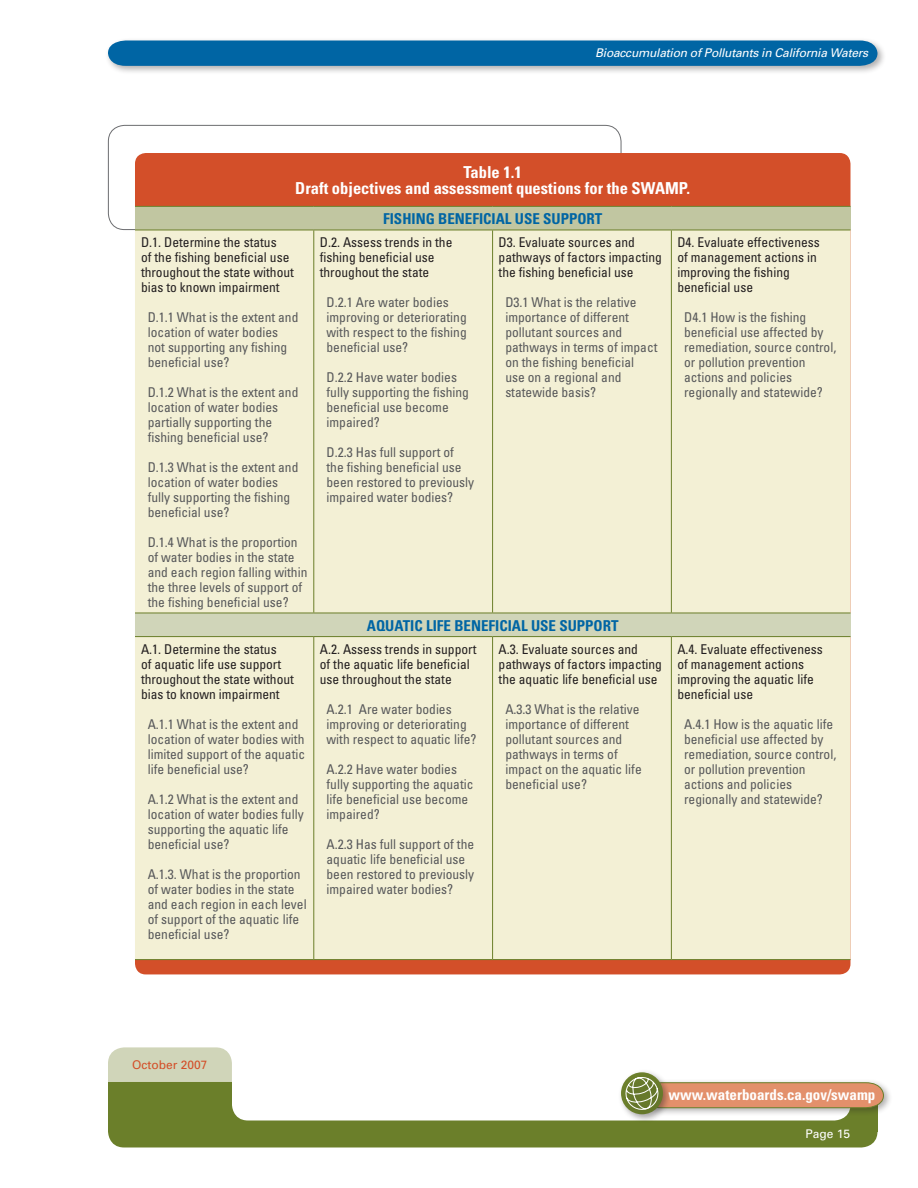
<style>
.page{position:relative;width:918px;height:1188px;background:#fff}
.page>*{position:absolute;margin:0;border:0;box-sizing:border-box;transform-origin:0 0}
.t1{font:700 condensed 16.5px/16.5px "Univers";color:#fff;text-align:center}
.t2{font:700 condensed 15px "Univers";color:#0065a4}
.t3{font:700 condensed 15px "Univers";color:#fff}
.t4{font:condensed 13.5px/15px "Univers";color:#57585a}
.t5{font:condensed 13.5px/15px "Univers";color:#231f20}
.t6{font:italic 12px "Univers";letter-spacing:-.02em;color:#fff}
.t7{font:12px "Univers";color:#d34f29}
.t8{font:12px "Univers";color:#fff}
</style>
<div class="page">
<div style="left:108px;top:1047px;width:124px;height:54px;background:#d0d5b9;border-radius:16px"></div>
<div style="left:105px;top:37px;width:786px;height:46px;background:#231f20;opacity:.35"></div>
<div style="left:108px;top:41px;width:770px;height:25px;background:#0065a4"></div>
<div style="left:108px;top:1082px;width:770px;height:65px;background:#6b7f2a;border-radius:16px"></div>
<div style="left:232px;top:1042px;width:618px;height:78px;background:#fff;border-radius:16px"></div>
<div style="left:108px;top:1082px;width:124px;height:41px;background:#6b7f2a"></div>
<div style="left:640px;top:1079px;width:257px;height:46px;background:#231f20;opacity:.35"></div>
<div style="left:618px;top:1069px;width:59px;height:59px;background:#231f20;opacity:.35"></div>
<div style="left:621px;top:1073px;width:56px;height:56px;background:#231f20;opacity:.35"></div>
<svg style="left:625px;top:1076px;width:259px;height:34px"></svg>
<div style="left:108px;top:125px;width:513px;height:105px;border:1px solid #6c6d70;border-radius:16px"></div>
<div style="left:135px;top:153px;width:715px;height:821px;background:#d34f29;border-radius:11px"></div>
<div style="left:135px;top:206px;width:716px;height:24px;background:#c1c6a1"></div>
<div style="left:135px;top:231px;width:716px;height:728px;background:#f3f0d5"></div>
<div style="left:135px;top:613px;width:716px;height:24px;background:#d0d5b9"></div>
<hr style="left:135px;top:230px;width:179px;height:1px;background:#6b7f2a">
<hr style="left:314px;top:230px;width:179px;height:1px;background:#6b7f2a">
<hr style="left:313px;top:230px;width:1px;height:383px;background:#6b7f2a">
<hr style="left:493px;top:230px;width:178px;height:1px;background:#6b7f2a">
<hr style="left:492px;top:230px;width:1px;height:383px;background:#6b7f2a">
<hr style="left:671px;top:230px;width:180px;height:1px;background:#6b7f2a">
<hr style="left:671px;top:230px;width:1px;height:383px;background:#6b7f2a">
<hr style="left:135px;top:613px;width:179px;height:1px;background:#6b7f2a">
<hr style="left:314px;top:613px;width:179px;height:1px;background:#6b7f2a">
<hr style="left:493px;top:613px;width:178px;height:1px;background:#6b7f2a">
<hr style="left:671px;top:613px;width:180px;height:1px;background:#6b7f2a">
<hr style="left:313px;top:637px;width:1px;height:322px;background:#6b7f2a">
<hr style="left:493px;top:636px;width:178px;height:1px;background:#6b7f2a">
<hr style="left:671px;top:636px;width:180px;height:1px;background:#6b7f2a">
<hr style="left:671px;top:637px;width:1px;height:322px;background:#6b7f2a">
<hr style="left:135px;top:636px;width:179px;height:1px;background:#6b7f2a">
<hr style="left:314px;top:636px;width:179px;height:1px;background:#6b7f2a">
<hr style="left:492px;top:637px;width:1px;height:322px;background:#6b7f2a">
<hr style="left:135px;top:206px;width:179px;height:1px;background:#6b7f2a">
<hr style="left:314px;top:206px;width:179px;height:1px;background:#6b7f2a">
<hr style="left:493px;top:206px;width:178px;height:1px;background:#6b7f2a">
<hr style="left:671px;top:206px;width:180px;height:1px;background:#6b7f2a">
<hr style="left:135px;top:959px;width:179px;height:1px;background:#6b7f2a">
<hr style="left:314px;top:959px;width:179px;height:1px;background:#6b7f2a">
<hr style="left:493px;top:959px;width:178px;height:1px;background:#6b7f2a">
<hr style="left:671px;top:959px;width:180px;height:1px;background:#6b7f2a">
<p class="t6" style="left:595px;top:46px;width:275px">Bioaccumulation of Pollutants in California Waters</p>
<p class="t1" style="left:295px;top:163px;width:396px">Table 1.1<br>Draft objectives and assessment questions for the SWAMP.</p>
<p class="t2" style="left:383px;top:209px;width:221px">FISHING BENEFICIAL USE SUPPORT</p>
<p class="t5" style="left:141px;top:234px;width:154px">D.1. Determine the status<br>of the fishing beneficial use throughout the state without bias to known impairment</p>
<p class="t4" style="left:148px;top:309px;width:152px">D.1.1 What is the extent and location of water bodies not supporting any fishing beneficial use?</p>
<p class="t4" style="left:148px;top:384px;width:152px">D.1.2 What is the extent and location of water bodies partially supporting the fishing beneficial use?</p>
<p class="t4" style="left:148px;top:459px;width:152px">D.1.3 What is the extent and location of water bodies fully supporting the fishing beneficial use?</p>
<p class="t4" style="left:148px;top:534px;width:161px">D.1.4 What is the proportion of water bodies in the state and each region falling within the three levels of support of the fishing beneficial use?</p>
<p class="t5" style="left:141px;top:641px;width:154px">A.1. Determine the status<br>of aquatic life use support throughout the state without bias to known impairment</p>
<p class="t4" style="left:148px;top:716px;width:159px">A.1.1 What is the extent and location of water bodies with limited support of the aquatic life beneficial use?</p>
<p class="t4" style="left:148px;top:791px;width:157px">A.1.2 What is the extent and location of water bodies fully supporting the aquatic life beneficial use?</p>
<p class="t4" style="left:148px;top:866px;width:160px">A.1.3. What is the proportion of water bodies in the state and each region in each level of support of the aquatic life beneficial use?</p>
<p class="t5" style="left:320px;top:234px;width:134px">D.2. Assess trends in the fishing beneficial use throughout the state</p>
<p class="t4" style="left:327px;top:294px;width:142px">D.2.1 Are water bodies improving or deteriorating with respect to the fishing beneficial use?</p>
<p class="t4" style="left:327px;top:369px;width:144px">D.2.2 Have water bodies fully supporting the fishing beneficial use become impaired?</p>
<p class="t4" style="left:327px;top:444px;width:149px">D.2.3 Has full support of the fishing beneficial use been restored to previously impaired water bodies?</p>
<p class="t5" style="left:499px;top:234px;width:165px">D3. Evaluate sources and pathways of factors impacting the fishing beneficial use</p>
<p class="t4" style="left:505px;top:294px;width:154px">D3.1 What is the relative importance of different pollutant sources and pathways in terms of impact on the fishing beneficial<br>use on a regional and statewide basis?</p>
<p class="t2" style="left:367px;top:616px;width:253px">AQUATIC LIFE BENEFICIAL USE SUPPORT</p>
<p class="t5" style="left:320px;top:641px;width:158px">A.2. Assess trends in support of the aquatic life beneficial use throughout the state</p>
<p class="t4" style="left:327px;top:701px;width:151px">A.2.1 Are water bodies improving or deteriorating with respect to aquatic life?</p>
<p class="t4" style="left:327px;top:761px;width:148px">A.2.2 Have water bodies fully supporting the aquatic life beneficial use become impaired?</p>
<p class="t4" style="left:327px;top:836px;width:149px">A.2.3 Has full support of the aquatic life beneficial use been restored to previously impaired water bodies?</p>
<p class="t5" style="left:499px;top:641px;width:165px">A.3. Evaluate sources and pathways of factors impacting the aquatic life beneficial use</p>
<p class="t4" style="left:505px;top:701px;width:138px">A.3.3 What is the relative importance of different pollutant sources and pathways in terms of impact on the aquatic life beneficial use?</p>
<p class="t5" style="left:677px;top:234px;width:144px">D4. Evaluate effectiveness of management actions in improving the fishing beneficial use</p>
<p class="t4" style="left:684px;top:309px;width:154px">D4.1 How is the fishing beneficial use affected by remediation, source control, or pollution prevention actions and policies regionally and statewide?</p>
<p class="t5" style="left:677px;top:641px;width:147px">A.4. Evaluate effectiveness of management actions improving the aquatic life beneficial use</p>
<p class="t4" style="left:684px;top:716px;width:154px">A.4.1 How is the aquatic life beneficial use affected by remediation, source control, or pollution prevention actions and policies regionally and statewide?</p>
<p class="t7" style="left:132px;top:1057px;width:77px">October 2007</p>
<p class="t3" style="left:669px;top:1085px;width:208px">www.waterboards.ca.gov/swamp</p>
<p class="t8" style="left:805px;top:1127px;width:46px">Page 15</p>
</div>
